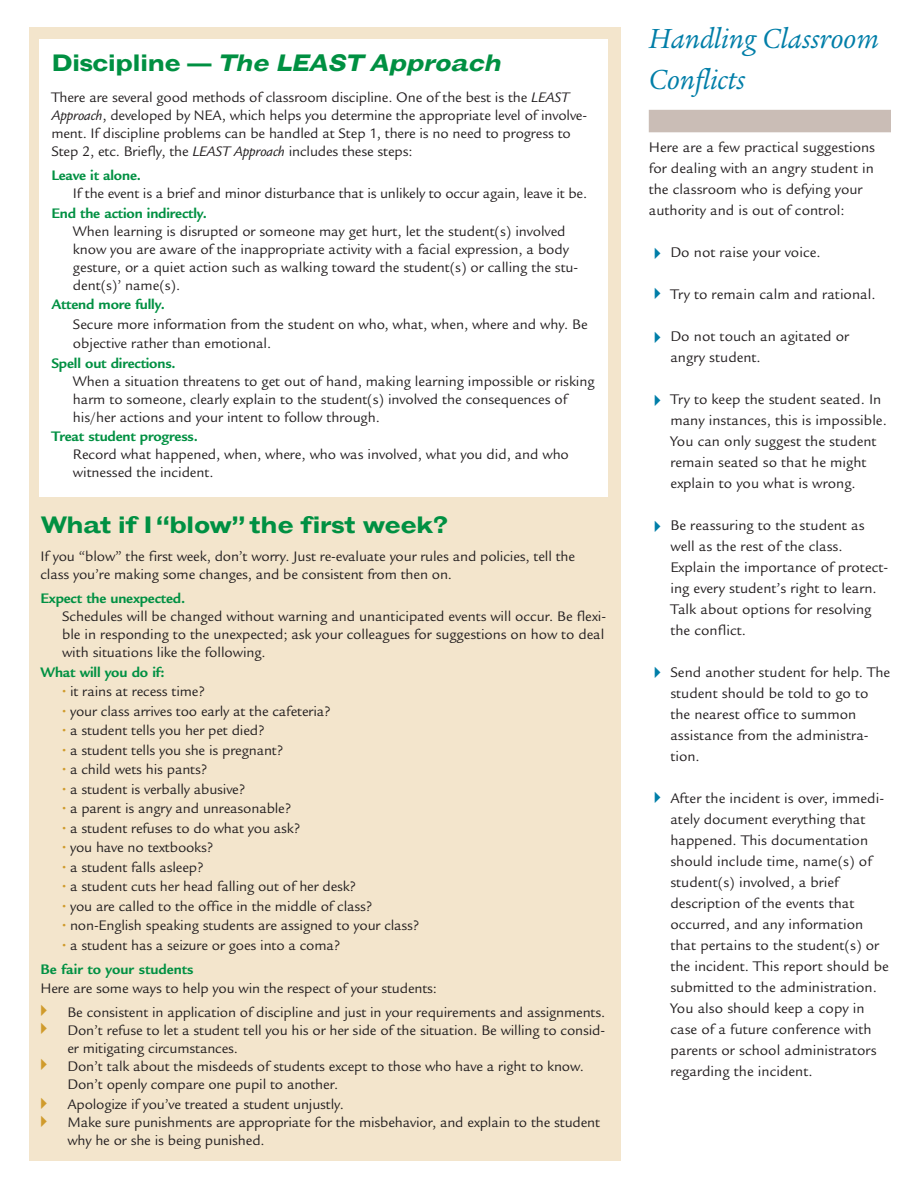
<style>
.page{position:relative;width:918px;height:1188px;background:#fff}
.page>*{position:absolute;margin:0;border:0;box-sizing:border-box;transform-origin:0 0}
.t1{font:italic 30px/40.5px "Legacy Serif Std";color:#007ea8}
.t2{font:italic 700 expanded 24px "Grotesque";color:#009042}
.t3{font:700 expanded 24px "Grotesque";letter-spacing:-.035em;color:#009042}
.t4{font:15.15px/21px "Legacy Sans Std";color:#231f20}
.t5{font:15px/18px "Legacy Sans Std";letter-spacing:-.01em;color:#231f20}
.t6{font:700 15px "Legacy Sans Std";letter-spacing:-.01em;color:#009042}
.s1{font-style:normal}
.s2{font-style:italic}
.s3{font-weight:700;color:#d09b2c}
.s4{font-weight:700;color:#009042}
</style>
<div class="page">
<div style="left:29px;top:27px;width:592px;height:1134px;background:#f3e5cc"></div>
<div style="left:39px;top:39px;width:569px;height:458px;background:#fff"></div>
<div style="left:649px;top:110px;width:242px;height:22px;background:#cabdb6"></div>
<h2 class="t2" style="left:51px;top:54px;width:456px"><span class="s1">D i s c i p l i n e —</span> The LEAST Approach</h2>
<p class="t5" style="left:51px;top:90px;width:537px">There are several good methods of classroom discipline. One of the best is the <span class="s2">LEAST Approach</span>, developed by NEA, which helps you determine the appropriate level of involve&shy;ment. If discipline problems can be handled at Step 1, there is no need to progress to Step 2, etc. Briefly, the <span class="s2">LEAST Approach</span> includes these steps:</p>
<p class="t6" style="left:51px;top:169px;width:91px">Leave it alone.</p>
<p class="t5" style="left:73px;top:186px;width:516px">If the event is a brief and minor disturbance that is unlikely to occur again, leave it be.</p>
<p class="t6" style="left:51px;top:207px;width:157px">End the action indirectly.</p>
<p class="t5" style="left:73px;top:223px;width:507px">When learning is disrupted or someone may get hurt, let the student(s) involved know you are aware of the inappropriate activity with a facial expression, a body gesture, or a quiet action such as walking toward the student(s) or calling the stu&shy;dent(s)’ name(s).</p>
<p class="t6" style="left:51px;top:298px;width:115px">Attend more fully.</p>
<p class="t5" style="left:73px;top:315px;width:516px;line-height:19.5px">Secure more information from the student on who, what, when, where and why. Be objective rather than emotional.</p>
<p class="t6" style="left:51px;top:357px;width:126px">Spell out directions.</p>
<p class="t5" style="left:73px;top:373px;width:523px">When a situation threatens to get out of hand, making learning impossible or risking harm to someone, clearly explain to the student(s) involved the consequences of his/her actions and your intent to follow through.</p>
<p class="t6" style="left:51px;top:430px;width:148px">Treat student progress.</p>
<p class="t5" style="left:73px;top:447px;width:498px">Record what happened, when, where, who was involved, what you did, and who witnessed the incident.</p>
<h2 class="t3" style="left:40px;top:516px;width:409px">What if I “blow” the first week?</h2>
<p class="t5" style="left:40px;top:549px;width:536px">If you “blow” the first week, don’t worry. Just re-evaluate your rules and policies, tell the class you’re making some changes, and be consistent from then on.</p>
<p class="t6" style="left:40px;top:593px;width:146px">Expect the unexpected.</p>
<p class="t5" style="left:62px;top:609px;width:545px;text-align:justify">Schedules will be changed without warning and unanticipated events will occur. Be flexi&shy;ble in responding to the unexpected; ask your colleagues for suggestions on how to deal with situations like the following.</p>
<p class="t6" style="left:40px;top:666px;width:126px">What will you do if:</p>
<p class="t5" style="left:62px;top:684px;width:144px"><span class="s3">•</span> it rains at recess time?</p>
<p class="t5" style="left:62px;top:703px;width:270px"><span class="s3">•</span> your class arrives too early at the cafeteria?</p>
<p class="t5" style="left:62px;top:723px;width:204px"><span class="s3">•</span> a student tells you her pet died?</p>
<p class="t5" style="left:62px;top:742px;width:223px"><span class="s3">•</span> a student tells you she is pregnant?</p>
<p class="t5" style="left:62px;top:762px;width:147px"><span class="s3">•</span> a child wets his pants?</p>
<p class="t5" style="left:62px;top:781px;width:185px"><span class="s3">•</span> a student is verbally abusive?</p>
<p class="t5" style="left:62px;top:801px;width:231px"><span class="s3">•</span> a parent is angry and unreasonable?</p>
<p class="t5" style="left:62px;top:820px;width:240px"><span class="s3">•</span> a student refuses to do what you ask?</p>
<p class="t5" style="left:62px;top:840px;width:153px"><span class="s3">•</span> you have no textbooks?</p>
<p class="t5" style="left:62px;top:859px;width:143px"><span class="s3">•</span> a student falls asleep?</p>
<p class="t5" style="left:62px;top:879px;width:296px"><span class="s3">•</span> a student cuts her head falling out of her desk?</p>
<p class="t5" style="left:62px;top:898px;width:312px"><span class="s3">•</span> you are called to the office in the middle of class?</p>
<p class="t5" style="left:62px;top:918px;width:359px"><span class="s3">•</span> non-English speaking students are assigned to your class?</p>
<p class="t5" style="left:40px;top:934px;width:302px;line-height:24px;text-indent:22px"><span class="s3">•</span> a student has a seizure or goes into a coma?<br><span class="s4">Be fair to your students</span></p>
<p class="t5" style="left:68px;top:978px;width:539px;line-height:24px;text-indent:-27px">Here are some ways to help you win the respect of your students:<br>Be consistent in application of discipline and just in your requirements and assignments.</p>
<p class="t5" style="left:68px;top:1023px;width:539px">Don’t refuse to let a student tell you his or her side of the situation. Be willing to consid&shy;er mitigating circumstances.<br>Don’t talk about the misdeeds of students except to those who have a right to know.<br>Don’t openly compare one pupil to another.</p>
<p class="t5" style="left:68px;top:1096px;width:534px">Apologize if you’ve treated a student unjustly.<br>Make sure punishments are appropriate for the misbehavior, and explain to the student why he or she is being punished.</p>
<h1 class="t1" style="left:649px;top:21px;width:232px">Handling Classroom<br>Conflicts</h1>
<p class="t4" style="left:649px;top:138px;width:228px">Here are a few practical suggestions for dealing with an angry student in the classroom who is defying your authority and is out of control:</p>
<p class="t4" style="left:670px;top:243px;width:152px">Do not raise your voice.</p>
<p class="t4" style="left:670px;top:285px;width:207px">Try to remain calm and rational.</p>
<p class="t4" style="left:670px;top:327px;width:180px">Do not touch an agitated or angry student.</p>
<p class="t4" style="left:670px;top:390px;width:218px">Try to keep the student seated. In many instances, this is impossible.<br>You can only suggest the student remain seated so that he might explain to you what is wrong.</p>
<p class="t4" style="left:670px;top:516px;width:219px">Be reassuring to the student as well as the rest of the class.<br>Explain the importance of protect&shy;ing every student’s right to learn.<br>Talk about options for resolving the conflict.</p>
<p class="t4" style="left:670px;top:663px;width:221px">Send another student for help. The student should be told to go to the nearest office to summon assistance from the administra&shy;tion.</p>
<p class="t4" style="left:670px;top:789px;width:220px">After the incident is over, immedi&shy;ately document everything that happened. This documentation should include time, name(s) of student(s) involved, a brief description of the events that occurred, and any information that pertains to the student(s) or the incident. This report should be submitted to the administration.<br>You also should keep a copy in case of a future conference with parents or school administrators regarding the incident.</p>
</div>
